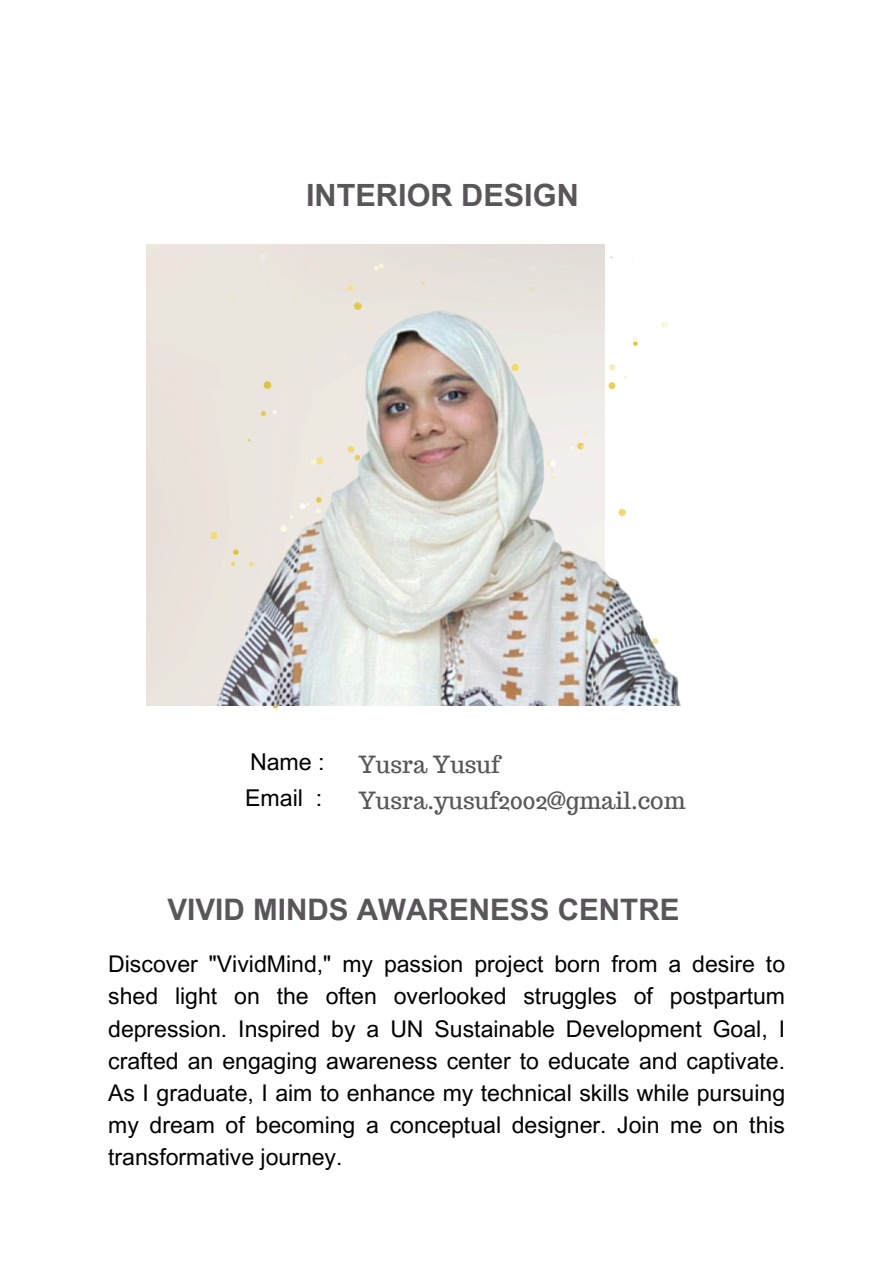
<style>
.page{position:relative;width:893px;height:1263px;background:#fff}
.page>*{position:absolute;margin:0;border:0;box-sizing:border-box;transform-origin:0 0}
.t1{font:700 30.67px "Arial MT Pro";color:#5a555a}
.t2{font:700 29.62px "Arial MT Pro";color:#5a555a}
.t3{font:23.17px "Trocchi";color:#5a555a}
.t4{font:23.17px "Arial MT Pro";color:#000}
.t5{font:23.02px/32.1px "Arial MT Pro";color:#000;text-align:justify}
</style>
<div class="page">
<img style="left:210px;top:245px;width:402px;height:464px">
<img style="left:210px;top:257px;width:471px;height:449px">
<p class="t1" style="left:306px;top:183px;width:274px">INTERIOR DESIGN</p>
<p class="t4" style="left:250px;top:753px;width:76px">Name :</p>
<p class="t4" style="left:245px;top:789px;width:79px">Email :</p>
<p class="t3" style="left:358px;top:749px;width:143px">Yusra Yusuf</p>
<p class="t3" style="left:358px;top:786px;width:329px">Yusra.yusuf2002@gmail.com</p>
<p class="t2" style="left:167px;top:898px;width:513px">VIVID MINDS AWARENESS CENTRE</p>
<p class="t5" style="left:108px;top:951px;width:678px">Discover "VividMind," my passion project born from a desire to shed light on the often overlooked struggles of postpartum depression. Inspired by a UN Sustainable Development Goal, I crafted an engaging awareness center to educate and captivate.<br>As I graduate, I aim to enhance my technical skills while pursuing my dream of becoming a conceptual designer. Join me on this transformative journey.</p>
</div>
